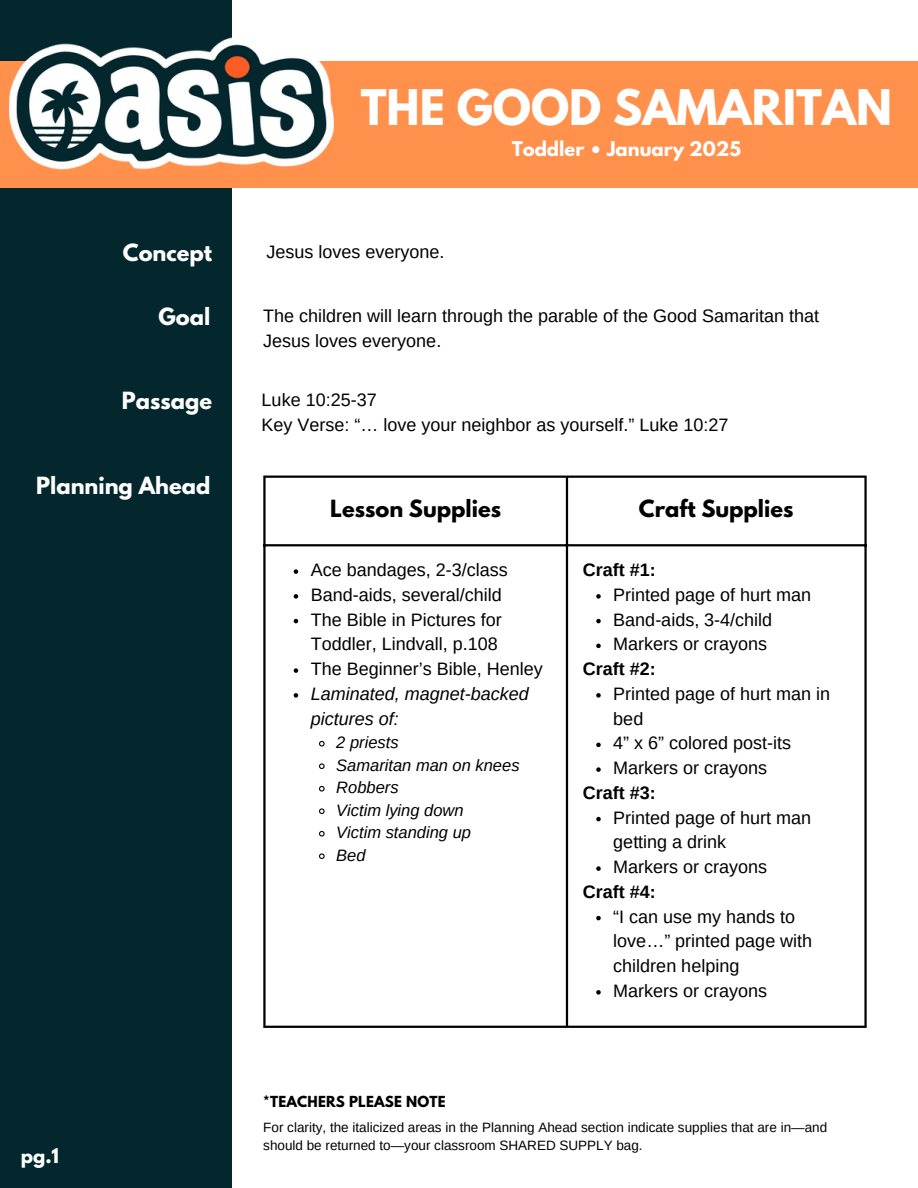
<style>
.page{position:relative;width:918px;height:1188px;background:#fff}
.page>*{position:absolute;margin:0;border:0;box-sizing:border-box;transform-origin:0 0}
.t1{font:700 43.5px "League Spartan";color:#fff}
.t2{font:700 21px "League Spartan";color:#fff}
.t3{font:700 21px "League Spartan";color:#000}
.t4{font:18px/24.8px "Arimo";color:#000}
.t5{font:18px/24.8px "Arimo";color:#000}
.t6{font:italic 18px/24.8px "Arimo";color:#000}
.t7{font:700 18px "Arimo";color:#000}
.t8{font:700 18px "League Spartan";color:#fff}
.t9{font:italic 16.5px "Arimo";color:#000}
.t10{font:13.5px/18px "Arimo";color:#000}
.t11{font:700 13.5px "League Spartan";letter-spacing:.015em;color:#000}
</style>
<div class="page">
<div style="left:0;top:0;width:232px;height:1188px;background:#03272d"></div>
<div style="left:0;top:62px;width:918px;height:126px;background:#ff914d"></div>
<img style="left:7px;top:37px;width:330px;height:132px">
<svg style="left:294px;top:569px;width:4px;height:5px"></svg>
<svg style="left:294px;top:594px;width:4px;height:5px"></svg>
<svg style="left:294px;top:619px;width:4px;height:4px"></svg>
<svg style="left:294px;top:668px;width:4px;height:5px"></svg>
<svg style="left:294px;top:693px;width:4px;height:5px"></svg>
<svg style="left:319px;top:740px;width:6px;height:7px"></svg>
<svg style="left:319px;top:763px;width:6px;height:6px"></svg>
<svg style="left:319px;top:785px;width:6px;height:7px"></svg>
<svg style="left:319px;top:808px;width:6px;height:6px"></svg>
<svg style="left:319px;top:830px;width:6px;height:7px"></svg>
<svg style="left:319px;top:853px;width:6px;height:6px"></svg>
<svg style="left:596px;top:594px;width:5px;height:5px"></svg>
<svg style="left:596px;top:619px;width:5px;height:4px"></svg>
<svg style="left:596px;top:644px;width:5px;height:4px"></svg>
<svg style="left:596px;top:693px;width:5px;height:5px"></svg>
<svg style="left:596px;top:743px;width:5px;height:4px"></svg>
<svg style="left:596px;top:767px;width:5px;height:5px"></svg>
<svg style="left:596px;top:817px;width:5px;height:4px"></svg>
<svg style="left:596px;top:866px;width:5px;height:5px"></svg>
<svg style="left:596px;top:916px;width:5px;height:4px"></svg>
<svg style="left:596px;top:990px;width:5px;height:5px"></svg>
<hr style="left:263px;top:478px;width:3px;height:548px;background:#000">
<hr style="left:566px;top:478px;width:2px;height:548px;background:#000">
<hr style="left:864px;top:478px;width:3px;height:548px;background:#000">
<hr style="left:263px;top:476px;width:604px;height:2px;background:#000">
<hr style="left:263px;top:544px;width:604px;height:2px;background:#000">
<hr style="left:263px;top:1026px;width:604px;height:2px;background:#000">
<h3 class="t1" style="left:361px;top:86px;width:533px">THE GOOD SAMARITAN</h3>
<p class="t8" style="left:512px;top:140px;width:230px">Toddler • January 2025</p>
<h3 class="t2" style="left:123px;top:243px;width:91px">Concept</h3>
<h1 class="t4" style="left:266px;top:240px;width:180px">Jesus loves everyone.</h1>
<h4 class="t2" style="left:159px;top:306px;width:53px">Goal</h4>
<h4 class="t2" style="left:122px;top:390px;width:92px">Passage</h4>
<p class="t2" style="left:36px;top:475px;width:176px">Planning Ahead</p>
<h2 class="t8" style="left:21px;top:1146px;width:40px">pg.1</h2>
<h2 class="t5" style="left:263px;top:303px;width:557px">The children will learn through the parable of the Good Samaritan that<br>Jesus loves everyone.</h2>
<h2 class="t4" style="left:262px;top:388px;width:468px">Luke 10:25-37<br>Key Verse: “… love your neighbor as yourself.” Luke 10:27</h2>
<h4 class="t3" style="left:330px;top:498px;width:172px">Lesson Supplies</h4>
<p class="t3" style="left:639px;top:498px;width:156px">Craft Supplies</p>
<p class="t4" style="left:311px;top:557px;width:199px">Ace bandages, 2-3/class</p>
<p class="t4" style="left:311px;top:582px;width:192px">Band-aids, several/child</p>
<p class="t4" style="left:311px;top:607px;width:192px">The Bible in Pictures for<br>Toddler, Lindvall, p.108</p>
<p class="t4" style="left:311px;top:656px;width:233px">The Beginner’s Bible, Henley</p>
<p class="t6" style="left:311px;top:681px;width:220px">Laminated, magnet-backed pictures of:</p>
<p class="t9" style="left:336px;top:733px;width:64px">2 priests</p>
<p class="t9" style="left:336px;top:756px;width:185px">Samaritan man on knees</p>
<p class="t9" style="left:336px;top:778px;width:64px">Robbers</p>
<p class="t9" style="left:336px;top:801px;width:129px">Victim lying down</p>
<p class="t9" style="left:336px;top:823px;width:136px">Victim standing up</p>
<p class="t9" style="left:336px;top:846px;width:31px">Bed</p>
<p class="t7" style="left:583px;top:560px;width:74px">Craft #1:</p>
<p class="t4" style="left:613px;top:582px;width:199px">Printed page of hurt man</p>
<p class="t4" style="left:613px;top:607px;width:160px">Band-aids, 3-4/child</p>
<p class="t4" style="left:613px;top:632px;width:155px">Markers or crayons</p>
<p class="t7" style="left:583px;top:659px;width:74px">Craft #2:</p>
<p class="t4" style="left:613px;top:681px;width:218px">Printed page of hurt man in bed</p>
<p class="t4" style="left:613px;top:731px;width:179px">4” x 6” colored post-its</p>
<p class="t4" style="left:613px;top:755px;width:155px">Markers or crayons</p>
<p class="t7" style="left:583px;top:783px;width:74px">Craft #3:</p>
<p class="t4" style="left:613px;top:805px;width:199px">Printed page of hurt man getting a drink</p>
<p class="t4" style="left:613px;top:854px;width:155px">Markers or crayons</p>
<p class="t7" style="left:583px;top:882px;width:74px">Craft #4:</p>
<p class="t4" style="left:613px;top:904px;width:200px">“I can use my hands to love…” printed page with children helping</p>
<p class="t4" style="left:613px;top:978px;width:155px">Markers or crayons</p>
<p class="t11" style="left:263px;top:1095px;width:184px">*TEACHERS PLEASE NOTE</p>
<h5 class="t10" style="left:263px;top:1119px;width:565px">For clarity, the italicized areas in the Planning Ahead section indicate supplies that are in—and should be returned to—your classroom SHARED SUPPLY bag.</h5>
</div>
